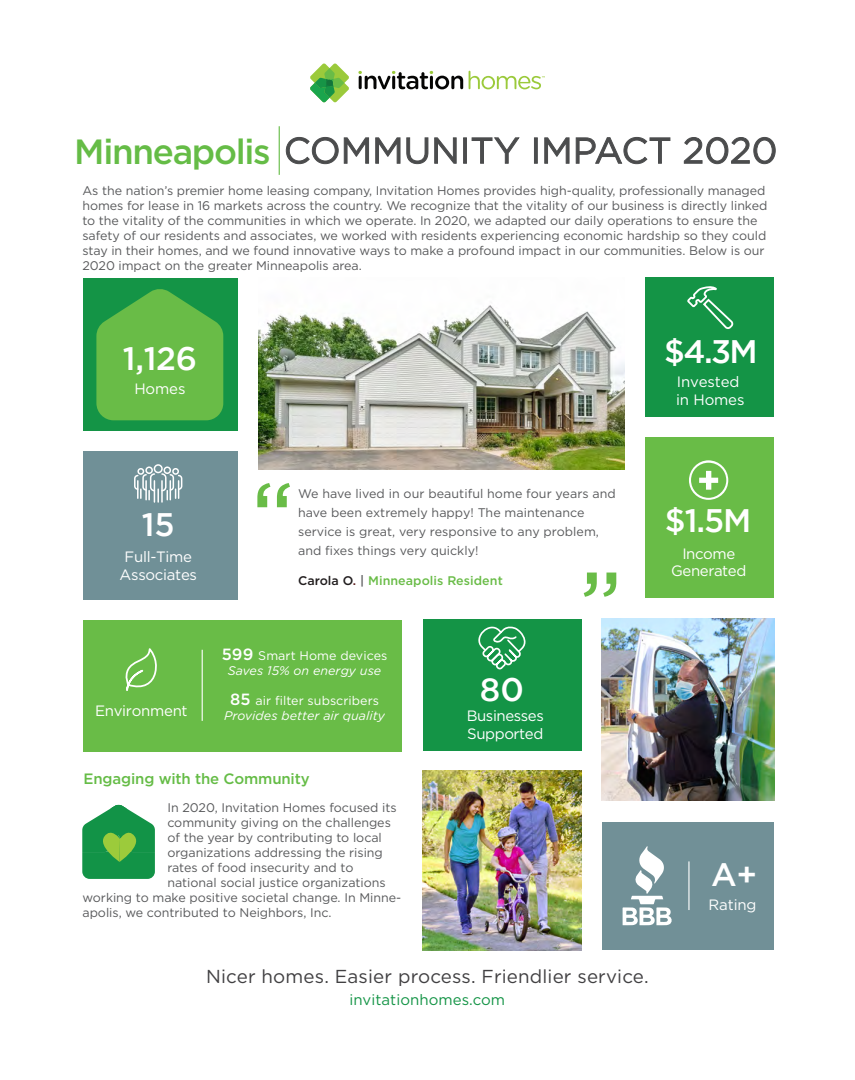
<style>
.page{position:relative;width:855px;height:1080px;background:#fff}
.page>*{position:absolute;margin:0;border:0;box-sizing:border-box;transform-origin:0 0}
.t1{font:500 35px "Gotham";letter-spacing:-.035em;color:#65bc46}
.t2{font:500 32.5px "Gotham";letter-spacing:-.01em;color:#fff}
.t3{font:18.75px "Gotham";letter-spacing:.01em;color:#414042}
.t4{font:15px/17.5px "Gotham";letter-spacing:-.02em;color:#fff}
.t5{font:500 15px "Gotham";letter-spacing:-.01em;color:#65bc46}
.t6{font:15px "Gotham";letter-spacing:.005em;color:#149446}
.t7{font:12.5px/15px "Gotham";letter-spacing:-.005em;color:#58595b}
.t8{font:italic 12.5px "Gotham Rounded";letter-spacing:.005em;color:#fff}
.t9{font:12.5px "Gotham";letter-spacing:.005em;color:#fff}
.t10{font:500 12.5px "Gotham";letter-spacing:.005em;color:#69bc47}
.s1{color:#211d1e}
.s2{color:#5c1d1e}
.s3{color:#58595b}
.s4{font-weight:500;font-size:16.25px}
</style>
<div class="page">
<div style="left:215px;top:620px;width:187px;height:131px;background:#69bc47"></div>
<div style="left:83px;top:620px;width:132px;height:131px;background:#69bc47"></div>
<img style="left:423px;top:771px;width:159px;height:180px">
<div style="left:602px;top:823px;width:172px;height:127px;background:#719097"></div>
<img style="left:602px;top:618px;width:173px;height:183px">
<div style="left:423px;top:620px;width:159px;height:131px;background:#149446"></div>
<svg style="left:478px;top:626px;width:48px;height:44px"></svg>
<svg style="left:623px;top:846px;width:49px;height:79px"></svg>
<hr style="left:688px;top:861px;width:2px;height:49px;background:#fff">
<hr style="left:202px;top:650px;width:1px;height:71px;background:#fff">
<svg style="left:82px;top:805px;width:73px;height:74px;background:#44a95f"></svg>
<svg style="left:125px;top:649px;width:32px;height:42px"></svg>
<div style="left:645px;top:278px;width:129px;height:139px;background:#149446"></div>
<svg style="left:687px;top:286px;width:47px;height:43px"></svg>
<div style="left:83px;top:451px;width:154px;height:148px;background:#709097"></div>
<div style="left:154px;top:464px;width:9px;height:9px;border:2px solid #fff;border-radius:50%"></div>
<div style="left:164px;top:466px;width:7px;height:8px;border:2px solid #fff;border-radius:50%"></div>
<div style="left:172px;top:468px;width:7px;height:7px;border:2px solid #fff;border-radius:50%"></div>
<div style="left:145px;top:466px;width:8px;height:8px;border:2px solid #fff;border-radius:50%"></div>
<div style="left:137px;top:468px;width:7px;height:7px;border:2px solid #fff;border-radius:50%"></div>
<svg style="left:134px;top:473px;width:49px;height:29px"></svg>
<svg style="left:358px;top:71px;width:105px;height:18px"></svg>
<svg style="left:469px;top:71px;width:76px;height:18px"></svg>
<svg style="left:310px;top:63px;width:39px;height:40px"></svg>
<img style="left:258px;top:305px;width:367px;height:164px">
<svg style="left:257px;top:483px;width:13px;height:24px"></svg>
<svg style="left:277px;top:483px;width:13px;height:24px"></svg>
<svg style="left:603px;top:573px;width:13px;height:24px"></svg>
<svg style="left:584px;top:573px;width:13px;height:24px"></svg>
<div style="left:83px;top:278px;width:154px;height:153px;background:#149446"></div>
<svg style="left:96px;top:289px;width:127px;height:131px;background:#5cb646"></svg>
<div style="left:645px;top:437px;width:129px;height:161px;background:#69bc47"></div>
<svg style="left:689px;top:460px;width:39px;height:40px"></svg>
<hr style="left:279px;top:126px;width:1px;height:49px;background:#65bc46">
<svg style="left:286px;top:137px;width:83px;height:27px"></svg>
<svg style="left:375px;top:138px;width:25px;height:26px"></svg>
<svg style="left:406px;top:138px;width:22px;height:26px"></svg>
<svg style="left:434px;top:138px;width:22px;height:26px"></svg>
<hr style="left:463px;top:138px;width:4px;height:25px;background:#4b4c4d">
<svg style="left:472px;top:138px;width:47px;height:26px"></svg>
<hr style="left:534px;top:138px;width:3px;height:25px;background:#4b4c4d">
<svg style="left:544px;top:138px;width:25px;height:26px"></svg>
<svg style="left:576px;top:137px;width:94px;height:27px"></svg>
<svg style="left:684px;top:137px;width:92px;height:27px"></svg>
<h1 class="t1" style="left:74px;top:129px;width:198px">Minneapolis</h1>
<p class="t7" style="left:82px;top:182px;width:686px">As the nation’s premier home leasing company, Invitation Homes provides high-quality, professionally managed homes for lease in 16 markets across the country. We recognize that the vitality of our business is directly linked to the vitality of the communities in which we operate. In 2020, we adapted our daily operations to ensure the safety of our residents and associates, we worked with residents experiencing economic hardship so they could stay in their homes, and we found innovative ways to make a profound impact in our communities. Below is our 2020 impact on the greater Minneapolis area.</p>
<h2 class="t2" style="left:123px;top:340px;width:76px">1,126</h2>
<p class="t4" style="left:134px;top:380px;width:53px">Homes</p>
<h2 class="t2" style="left:664px;top:333px;width:95px">$4.3M</h2>
<p class="t4" style="left:676px;top:372px;width:70px;line-height:18px">Invested in Homes</p>
<h2 class="t2" style="left:142px;top:506px;width:35px">15</h2>
<p class="t4" style="left:120px;top:547px;width:79px;line-height:18px;text-align:center">Full-Time<br>Associates</p>
<p class="t7" style="left:298px;top:484px;width:319px;line-height:18.8px">We have lived in our beautiful home four years and have been extremely happy! The maintenance service is great, very responsive to any problem, and fixes things very quickly!</p>
<p class="t10" style="left:298px;top:572px;width:206px"><span class="s1">Carola O</span><span class="s2">.</span> <span class="s3">|</span> Minneapolis Resident</p>
<h2 class="t2" style="left:665px;top:502px;width:88px">$1.5M</h2>
<p class="t4" style="left:671px;top:544px;width:77px;text-align:center">Income<br>Generated</p>
<p class="t4" style="left:95px;top:701px;width:94px">Environment</p>
<p class="t9" style="left:222px;top:647px;width:167px"><span class="s4">599</span> Smart Home devices</p>
<p class="t8" style="left:228px;top:662px;width:155px">Saves 15% on energy use</p>
<p class="t9" style="left:230px;top:692px;width:150px"><span class="s4">85</span> air filter subscribers</p>
<p class="t8" style="left:224px;top:707px;width:162px">Provides better air quality</p>
<p class="t4" style="left:467px;top:707px;width:79px">Businesses<br>Supported</p>
<h2 class="t2" style="left:480px;top:671px;width:46px">80</h2>
<p class="t5" style="left:84px;top:769px;width:228px">Engaging with the Community</p>
<p class="t7" style="left:167px;top:800px;width:231px">In 2020, Invitation Homes focused its</p>
<p class="t7" style="left:167px;top:815px;width:225px">community giving on the challenges</p>
<p class="t7" style="left:167px;top:830px;width:216px">of the year by contributing to local</p>
<p class="t7" style="left:167px;top:845px;width:217px">organizations addressing the rising</p>
<p class="t7" style="left:167px;top:860px;width:188px">rates of food insecurity and to</p>
<p class="t7" style="left:167px;top:875px;width:220px">national social justice organizations</p>
<p class="t7" style="left:83px;top:890px;width:320px">working to make positive societal change. In Minne-</p>
<p class="t7" style="left:83px;top:905px;width:251px">apolis, we contributed to Neighbors, Inc.</p>
<h3 class="t3" style="left:206px;top:964px;width:444px">Nicer homes. Easier process. Friendlier service.</h3>
<p class="t6" style="left:350px;top:990px;width:157px">invitationhomes.com</p>
<h2 class="t2" style="left:711px;top:856px;width:48px">A+</h2>
<p class="t4" style="left:709px;top:896px;width:49px">Rating</p>
</div>
